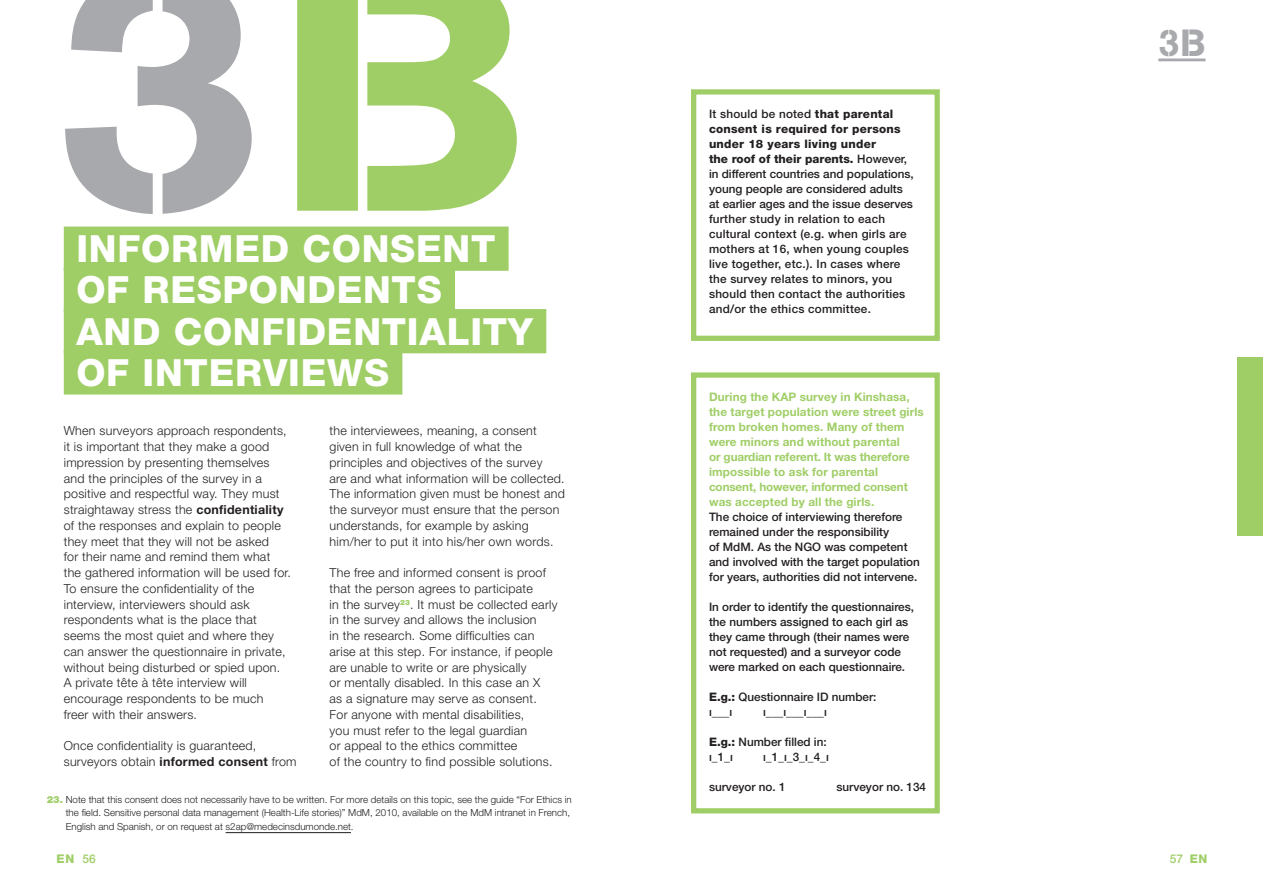
<style>
.page{position:relative;width:1263px;height:893px;background:#fff}
.page>*{position:absolute;margin:0;border:0;box-sizing:border-box;transform-origin:0 0}
.t1{font:341.25px "AG Book Stencil";color:#a8a9ad;scale:1.11 1}
.t2{font:800 37.5px/41.2px "Helvetica Neue";letter-spacing:.02em;color:#fff}
.t3{font:37.5px "AG Book Stencil";color:#a8a9ad}
.t4{font:300 12.45px/15.8px "Helvetica Neue";letter-spacing:.02em;color:#231f20}
.t5{font:800 12px "Helvetica Neue";color:#9fce66}
.t6{font:500 12px "Helvetica Neue";color:#9fce66}
.t7{font:500 11.7px/15px "Helvetica Neue";letter-spacing:.02em;color:#231f20}
.t8{font:700 11.7px/15px "Helvetica Neue";letter-spacing:.01em;color:#9fce66}
.t9{font:500 11.7px/15px "Helvetica Neue";color:#231f20}
.t10{font:300 9.75px/13.5px "Helvetica Neue";color:#231f20}
.s1{color:#9fce66}
.s2{font-weight:700}
.s3{font-weight:900;color:#9fce66}
.s4{font-weight:800}
.s5{font-weight:500;color:#231f20}
.s6{font-weight:500}
</style>
<div class="page">
<div style="left:1237px;top:357px;width:26px;height:179px;background:#9fce66"></div>
<hr style="left:1158px;top:59px;width:47px;height:2px;background:#a8a9ad">
<div style="left:64px;top:227px;width:445px;height:44px;background:#9fce66"></div>
<div style="left:64px;top:268px;width:391px;height:44px;background:#9fce66"></div>
<div style="left:64px;top:309px;width:482px;height:44px;background:#9fce66"></div>
<div style="left:64px;top:350px;width:338px;height:45px;background:#9fce66"></div>
<hr style="left:226px;top:832px;width:125px;height:1px;background:#231f20">
<div style="left:691px;top:372px;width:249px;height:441px;border:5px solid #9fce66"></div>
<div style="left:691px;top:89px;width:249px;height:252px;border:5px solid #9fce66"></div>
<p class="t1" style="left:51px;top:-113px;width:432px">3<span class="s1">B</span></p>
<p class="t2" style="left:76px;top:228px;width:420px">Informed consent of responden</p>
<p class="t2" style="left:392px;top:269px;width:52px">ts</p>
<p class="t2" style="left:76px;top:311px;width:29px">and</p>
<p class="t2" style="left:174px;top:311px;width:136px">confiden</p>
<p class="t2" style="left:76px;top:311px;width:458px;text-indent:306px">tiality of interviews</p>
<p class="t4" style="left:64px;top:423px;width:229px">When surveyors approach respondents, it is important that they make a good impression by presenting themselves and the principles of the survey in a positive and respectful way. They must straightaway stress the <span class="s2">confidentiality </span>of the responses and explain to people they meet that they will not be asked<br>for their name and remind them what<br>the gathered information will be used for.<br>To ensure the confidentiality of the interview, interviewers should ask respondents what is the place that seems the most quiet and where they can answer the questionnaire in private, without being disturbed or spied upon.<br>A private tête à tête interview will encourage respondents to be much freer with their answers.</p>
<p class="t4" style="left:64px;top:738px;width:234px">Once confidentiality is guaranteed, surveyors obtain <span class="s2">informed consent</span> from</p>
<p class="t4" style="left:330px;top:423px;width:237px">the interviewees, meaning, a consent given in full knowledge of what the principles and objectives of the survey<br>are and what information will be collected.<br>The information given must be honest and the surveyor must ensure that the person understands, for example by asking him/her to put it into his/her own words.</p>
<p class="t4" style="left:330px;top:565px;width:229px">The free and informed consent is proof that the person agrees to participate<br>in the survey<sup>23</sup>. It must be collected early in the survey and allows the inclusion<br>in the research. Some difficulties can arise at this step. For instance, if people are unable to write or are physically<br>or mentally disabled. In this case an X<br>as a signature may serve as consent.<br>For anyone with mental disabilities,<br>you must refer to the legal guardian<br>or appeal to the ethics committee<br>of the country to find possible solutions.</p>
<p class="t10" style="left:66px;top:792px;width:508px;text-indent:-19px"><span class="s3">23.</span> Note that this consent does not necessarily have to be written. For more details on this topic, see the guide “For Ethics in the field. Sensitive personal data management (Health-Life stories)” MdM, 2010, available on the MdM intranet in French,<br>English and Spanish, or on request at s2ap@medecinsdumonde.net.</p>
<p class="t7" style="left:709px;top:106px;width:206px">It should be noted <span class="s4">that parental consent is required for persons under 18 years living under<br>the roof of their parents.</span> However, in different countries and populations, young people are considered adults at earlier ages and the issue deserves further study in relation to each cultural context (e.g. when girls are mothers at 16, when young couples live together, etc.). In cases where the survey relates to minors, you should then contact the authorities and/or the ethics committee.</p>
<p class="t8" style="left:709px;top:389px;width:216px">During the KAP survey in Kinshasa, the target population were street girls from broken homes. Many of them were minors and without parental<br>or guardian referent. It was therefore impossible to ask for parental consent, however, informed consent was accepted by all the girls.<br><span class="s5">The choice of interviewing therefore remained under the responsibility<br>of MdM. As the NGO was competent and involved with the target population for years, authorities did not intervene.</span></p>
<p class="t9" style="left:709px;top:599px;width:207px">In order to identify the questionnaires, the numbers assigned to each girl as they came through (their names were not requested) and a surveyor code were marked on each questionnaire.</p>
<p class="t9" style="left:709px;top:689px;width:169px"><span class="s4">E.g.:</span> Questionnaire ID number: ı___ı</p>
<p class="t9" style="left:763px;top:704px;width:65px">ı___ı___ı___ı</p>
<p class="t9" style="left:709px;top:734px;width:119px"><span class="s4">E.g.:</span> Number filled in: ı_1_ı</p>
<p class="t9" style="left:763px;top:749px;width:67px">ı_1_ı_3_ı_4_ı</p>
<p class="t9" style="left:709px;top:779px;width:78px">surveyor no. 1</p>
<p class="t9" style="left:836px;top:779px;width:91px">surveyor no. 134</p>
<p class="t3" style="left:1158px;top:21px;width:49px">3B</p>
<p class="t5" style="left:57px;top:851px;width:41px">EN <span class="s6">56</span></p>
<p class="t6" style="left:1170px;top:851px;width:39px">57 <span class="s4">EN</span></p>
</div>
